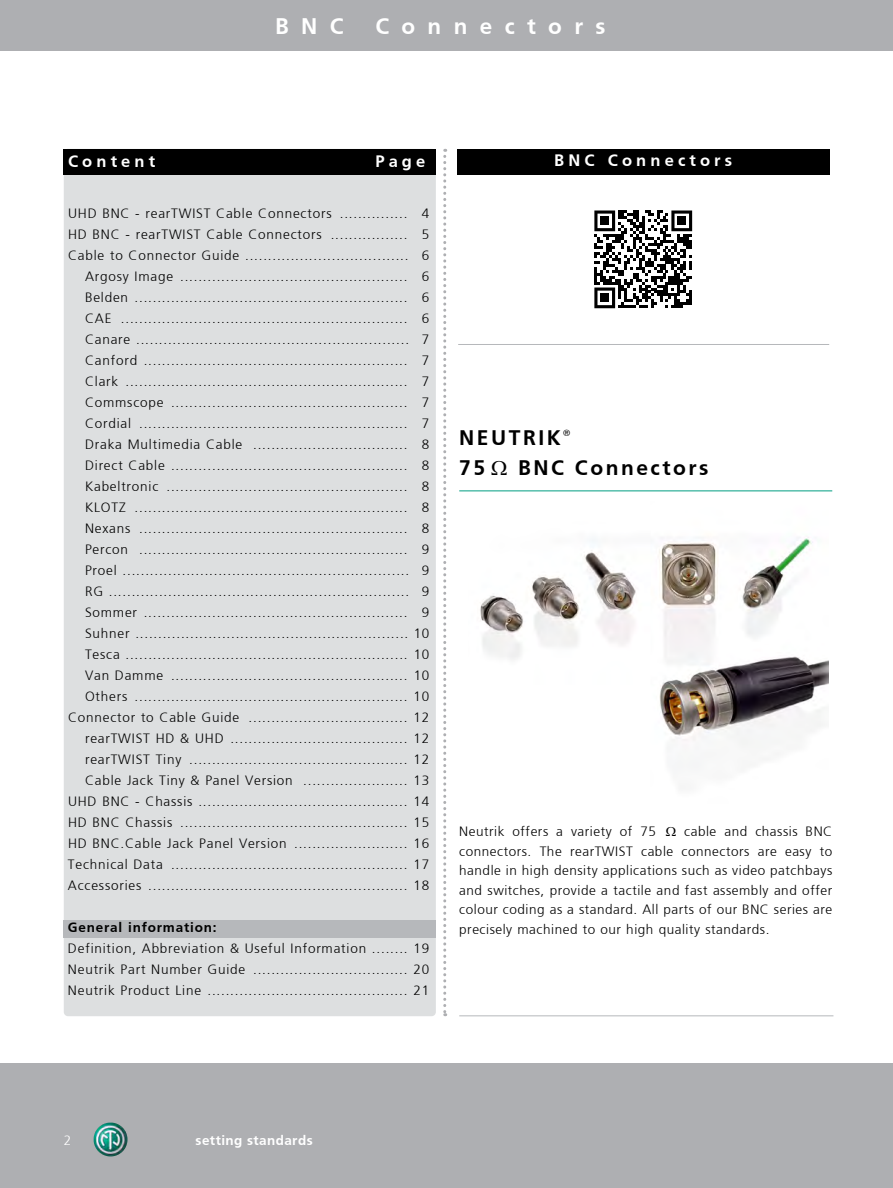
<style>
.page{position:relative;width:893px;height:1188px;background:#fff}
.page>*{position:absolute;margin:0;border:0;box-sizing:border-box;transform-origin:0 0}
.t1{font:700 22.5px "Frutiger";letter-spacing:.55em;color:#fff}
.t2{font:700 21px "Frutiger";letter-spacing:.12em;color:#000}
.t3{font:700 16.5px "Frutiger";letter-spacing:.25em;color:#fff}
.t4{font:300 13.5px/21px "Frutiger";letter-spacing:.06em;color:#000;text-align:justify}
.t5{font:300 13.5px "Frutiger";letter-spacing:.04em;color:#000}
.t6{font:700 13.5px "Frutiger";letter-spacing:.06em;color:#000}
.t7{font:700 13.5px "Frutiger";letter-spacing:.03em;color:#fff}
.t8{font:300 13.5px "Frutiger";color:#fff}
.t9{font:300 9px "Frutiger";color:#000}
</style>
<div class="page">
<div style="left:0;top:0;width:893px;height:51px;background:#aeafb2"></div>
<div style="left:0;top:1063px;width:893px;height:125px;background:#aeafb2"></div>
<img style="left:94px;top:1123px;width:33px;height:33px">
<div style="left:64px;top:149px;width:372px;height:867px;background:#dddfe0;border-radius:4px"></div>
<img style="left:480px;top:537px;width:348px;height:210px">
<hr style="left:459px;top:491px;width:373px;height:1px;background:#009d82">
<div style="left:457px;top:149px;width:372px;height:25px;background:#000"></div>
<div style="left:64px;top:149px;width:372px;height:25px;background:#000"></div>
<svg style="left:443px;top:149px;width:3px;height:867px"></svg>
<hr style="left:458px;top:344px;width:371px;height:1px;background:#b6b8bb">
<div style="left:64px;top:920px;width:372px;height:17px;background:#b6b8bb"></div>
<svg style="left:594px;top:211px;width:98px;height:97px"></svg>
<div style="left:600px;top:216px;width:9px;height:9px;background:#000"></div>
<div style="left:677px;top:216px;width:9px;height:9px;background:#000"></div>
<div style="left:600px;top:293px;width:9px;height:9px;background:#000"></div>
<hr style="left:459px;top:1015px;width:374px;height:1px;background:#b6b8bb">
<h1 class="t1" style="left:275px;top:13px;width:70px">BNC</h1>
<h1 class="t1" style="left:375px;top:13px;width:232px">Connectors</h1>
<p class="t3" style="left:68px;top:152px;width:89px">Content</p>
<p class="t3" style="left:375px;top:152px;width:51px">Page</p>
<p class="t3" style="left:554px;top:151px;width:179px">BNC Connectors</p>
<p class="t4" style="left:68px;top:203px;width:363px;text-align:right">UHD BNC - rearTWIST Cable Connectors ............... 4<br>HD BNC - rearTWIST Cable Connectors ................. 5<br>Cable to Connector Guide .................................... 6<br>Argosy Image .................................................. 6<br>Belden ............................................................ 6<br>CAE ............................................................... 6<br>Canare ............................................................ 7<br>Canford .......................................................... 7<br>Clark .............................................................. 7<br>Commscope .................................................... 7<br>Cordial ........................................................... 7<br>Draka Multimedia Cable .................................. 8<br>Direct Cable .................................................... 8<br>Kabeltronic ..................................................... 8<br>KLOTZ ............................................................ 8<br>Nexans ........................................................... 8<br>Percon ........................................................... 9<br>Proel ............................................................... 9<br>RG .................................................................. 9<br>Sommer .......................................................... 9<br>Suhner ............................................................ 10<br>Tesca .............................................................. 10<br>Van Damme .................................................... 10<br>Others ............................................................ 10<br>Connector to Cable Guide ................................... 12 rearTWIST HD &amp; UHD ....................................... 12 rearTWIST Tiny ................................................ 12<br>Cable Jack Tiny &amp; Panel Version ....................... 13<br>UHD BNC - Chassis .............................................. 14<br>HD BNC Chassis .................................................. 15<br>HD BNC.Cable Jack Panel Version ......................... 16<br>Technical Data .................................................... 17<br>Accessories ......................................................... 18</p>
<p class="t6" style="left:68px;top:920px;width:150px">General information:</p>
<p class="t4" style="left:68px;top:938px;width:363px">Definition, Abbreviation &amp; Useful Information ........ 19<br>Neutrik Part Number Guide .................................. 20<br>Neutrik Product Line ............................................ 21</p>
<h2 class="t2" style="left:459px;top:426px;width:103px">NEUTRIK</h2>
<p class="t9" style="left:563px;top:428px;width:9px">®</p>
<h2 class="t2" style="left:459px;top:456px;width:27px">75</h2>
<h2 class="t2" style="left:518px;top:456px;width:192px">BNC Connectors</h2>
<p class="t5" style="left:459px;top:824px;width:198px">Neutrik offers a variety of 75</p>
<p class="t4" style="left:459px;top:822px;width:374px;line-height:19.5px;text-indent:225px">cable and chassis BNC connectors. The rearTWIST cable connectors are easy to handle in high density applications such as video patchbays and switches, provide a tactile and fast assembly and offer colour coding as a standard. All parts of our BNC series are precisely machined to our high quality standards.</p>
<p class="t8" style="left:64px;top:1132px;width:9px">2</p>
<p class="t7" style="left:196px;top:1132px;width:119px">setting standards</p>
</div>
